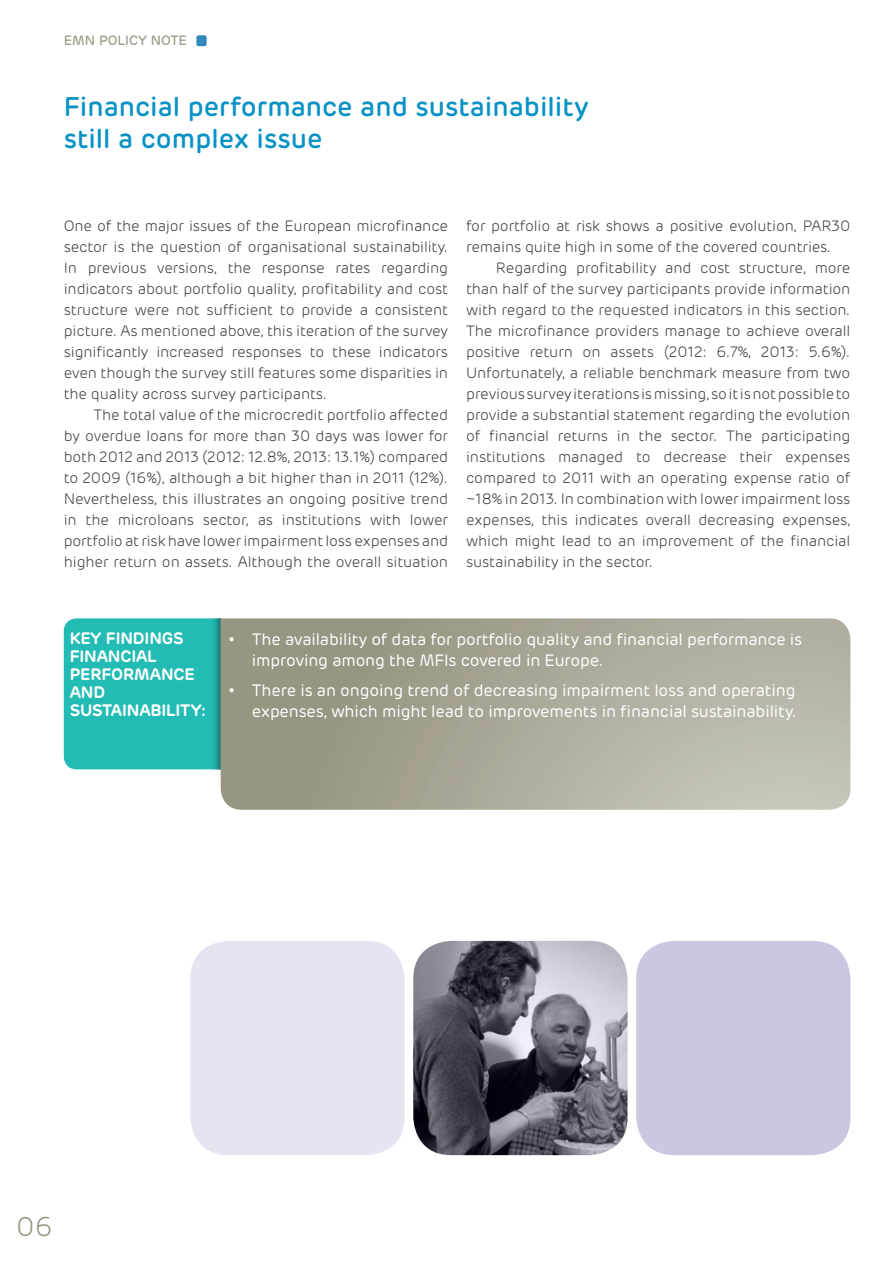
<style>
.page{position:relative;width:893px;height:1263px;background:#fff}
.page>*{position:absolute;margin:0;border:0;box-sizing:border-box;transform-origin:0 0}
.t1{font:500 27px/31.5px "Rubrik";color:#0792c5}
.t2{font:300 27px "Rubrik";color:#979481}
.t3{font:16.5px/21px "Rubrik";letter-spacing:-.01em;color:#fff}
.t4{font:600 16.5px/18px "Rubrik";letter-spacing:-.01em;color:#fff}
.t5{font:300 15px/21px "Rubrik";letter-spacing:-.01em;color:#3e3e3f;text-align:justify}
.t6{font:500 13.5px "Rubrik";color:#9f9d8b}
</style>
<div class="page">
<div style="left:64px;top:618px;width:144px;height:151px;background:#22bcb5"></div>
<svg style="left:208px;top:618px;width:13px;height:151px;background:#22a5a0"></svg>
<svg style="left:221px;top:618px;width:629px;height:192px;background:#aba899"></svg>
<img style="left:413px;top:941px;width:214px;height:214px">
<div style="left:190px;top:941px;width:215px;height:214px;background:#e7e4f1;border-radius:38px"></div>
<div style="left:636px;top:941px;width:214px;height:214px;background:#cdc6e1;border-radius:38px"></div>
<svg style="left:413px;top:941px;width:214px;height:214px;background:#6b6972"></svg>
<div style="left:196px;top:35px;width:11px;height:11px;background:#3388bc;border-radius:2px"></div>
<p class="t6" style="left:64px;top:32px;width:125px">EMN POLICY NOTE</p>
<h1 class="t1" style="left:64px;top:91px;width:526px">Financial performance and sustainability still a complex issue</h1>
<p class="t5" style="left:64px;top:216px;width:386px">One of the major issues of the European microfinance sector is the question of organisational sustainability.<br>In previous versions, the response rates regarding indicators about portfolio quality, profitability and cost structure were not sufficient to provide a consistent picture. As mentioned above, this iteration of the survey significantly increased responses to these indicators even though the survey still features some disparities in the quality across survey participants.</p>
<p class="t5" style="left:64px;top:405px;width:386px;text-indent:30px">The total value of the microcredit portfolio affected by overdue loans for more than 30 days was lower for both 2012 and 2013 (2012: 12.8%, 2013: 13.1%) compared to 2009 (16%), although a bit higher than in 2011 (12%).<br>Nevertheless, this illustrates an ongoing positive trend in the microloans sector, as institutions with lower portfolio at risk have lower impairment loss expenses and higher return on assets. Although the overall situation</p>
<p class="t5" style="left:466px;top:216px;width:386px">for portfolio at risk shows a positive evolution, PAR30 remains quite high in some of the covered countries.</p>
<p class="t5" style="left:466px;top:258px;width:386px;text-indent:30px">Regarding profitability and cost structure, more than half of the survey participants provide information with regard to the requested indicators in this section.<br>The microfinance providers manage to achieve overall positive return on assets (2012: 6.7%, 2013: 5.6%).<br>Unfortunately, a reliable benchmark measure from two previous survey iterations is missing, so it is not possible to provide a substantial statement regarding the evolution of financial returns in the sector. The participating institutions managed to decrease their expenses compared to 2011 with an operating expense ratio of ~18% in 2013. In combination with lower impairment loss expenses, this indicates overall decreasing expenses, which might lead to an improvement of the financial sustainability in the sector.</p>
<p class="t4" style="left:70px;top:629px;width:138px">KEY FINDINGS<br>FINANCIAL<br>PERFORMANCE<br>AND<br>SUSTAINABILITY:</p>
<p class="t3" style="left:252px;top:629px;width:552px;text-indent:-24px">• The availability of data for portfolio quality and financial performance is improving among the MFIs covered in Europe.</p>
<p class="t3" style="left:228px;top:679px;width:570px;text-align:right">• There is an ongoing trend of decreasing impairment loss and operating expenses, which might lead to improvements in financial sustainability.</p>
<h1 class="t2" style="left:16px;top:1210px;width:38px">06</h1>
</div>
